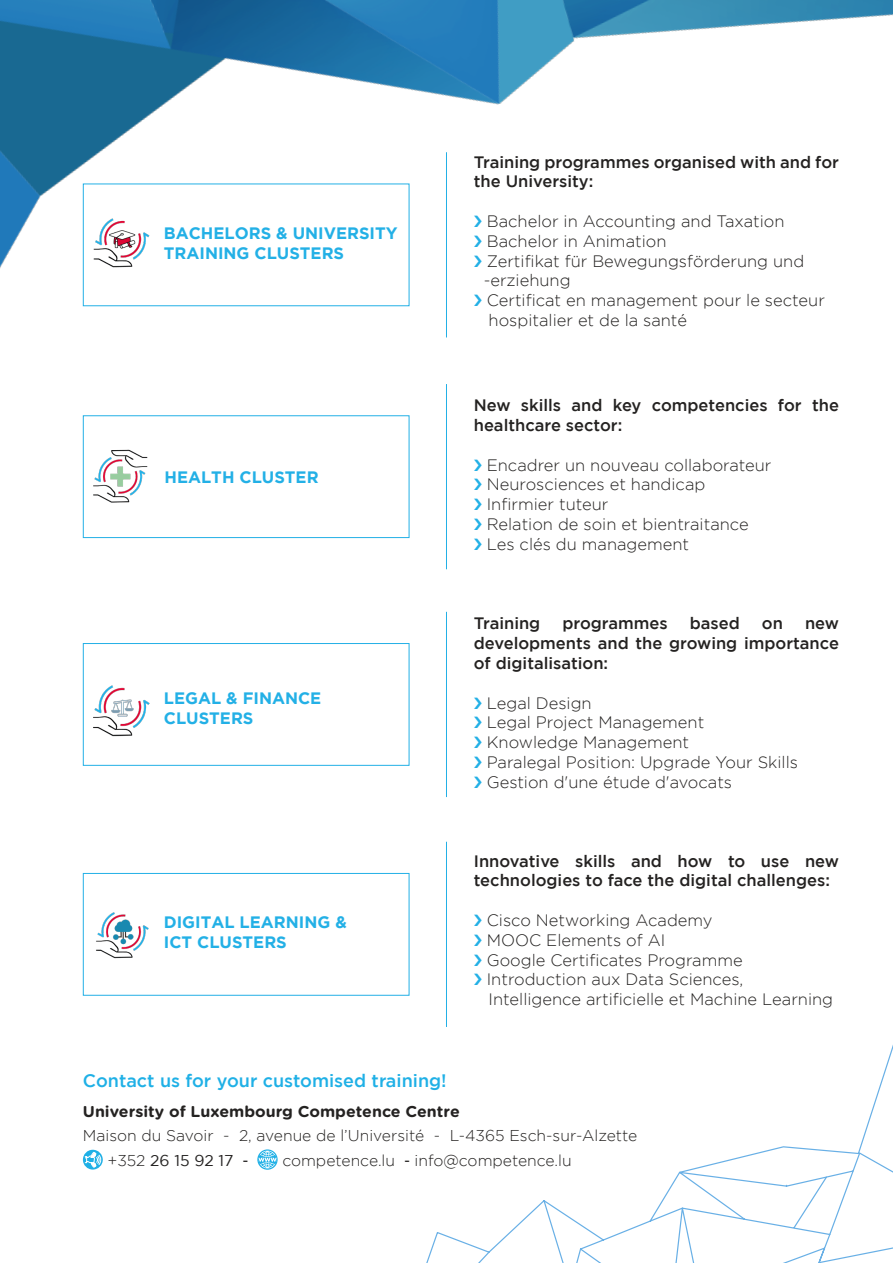
<style>
.page{position:relative;width:893px;height:1263px;background:#fff}
.page>*{position:absolute;margin:0;border:0;box-sizing:border-box;transform-origin:0 0}
.t1{font:500 18px "Gotham";color:#1fb0e6}
.t2{font:300 16.5px/19.8px "Gotham";color:#242221}
.t3{font:500 16.5px/19.8px "Gotham";color:#242221}
.t4{font:700 16.5px/19.8px "Gotham";color:#23b0e6}
.t5{font:300 15.6px "Gotham";color:#242221}
.t6{font:700 15.6px "Gotham Rounded";color:#242221}
.t7{font:15.6px "Gotham";color:#242221}
.s1{font-weight:300}
.s2{font-family:"Tahoma";font-size:14.85px}
.s3{font-family:"Tahoma";font-weight:400;font-size:14.85px}
</style>
<div class="page">
<img style="left:93px;top:685px;width:57px;height:52px">
<hr style="left:446px;top:384px;width:1px;height:185px;background:#23b0e6">
<img style="left:93px;top:449px;width:55px;height:54px">
<div style="left:83px;top:415px;width:326px;height:123px;border:1px solid #23b0e6"></div>
<hr style="left:446px;top:612px;width:1px;height:185px;background:#23b0e6">
<div style="left:83px;top:643px;width:326px;height:123px;border:1px solid #23b0e6"></div>
<img style="left:96px;top:912px;width:53px;height:47px">
<hr style="left:446px;top:842px;width:1px;height:185px;background:#23b0e6">
<div style="left:83px;top:873px;width:326px;height:123px;border:1px solid #23b0e6"></div>
<svg style="left:426px;top:1045px;width:467px;height:218px"></svg>
<svg style="left:83px;top:1150px;width:20px;height:19px"></svg>
<svg style="left:257px;top:1149px;width:21px;height:21px"></svg>
<svg style="left:258px;top:1151px;width:19px;height:17px"></svg>
<svg style="left:84px;top:1151px;width:17px;height:17px"></svg>
<img style="left:0;top:0;width:893px;height:338px">
<svg style="left:474px;top:215px;width:8px;height:12px"></svg>
<svg style="left:474px;top:235px;width:8px;height:12px"></svg>
<svg style="left:474px;top:255px;width:8px;height:12px"></svg>
<svg style="left:474px;top:295px;width:8px;height:11px"></svg>
<p class="t4" style="left:164px;top:223px;width:235px">BACHELORS &amp; UNIVERSITY</p>
<p class="t4" style="left:164px;top:243px;width:182px">TRAINING CLUSTERS</p>
<p class="t4" style="left:164px;top:467px;width:156px">HEALTH CLUSTER</p>
<p class="t4" style="left:164px;top:688px;width:159px">LEGAL &amp; FINANCE<br>CLUSTERS</p>
<p class="t4" style="left:164px;top:912px;width:185px">DIGITAL LEARNING &amp;</p>
<p class="t4" style="left:164px;top:932px;width:125px">ICT CLUSTERS</p>
<p class="t1" style="left:83px;top:1070px;width:365px">Contact us for your customised training!</p>
<p class="t3" style="left:474px;top:151px;width:367px">Training programmes organised with and for the University:</p>
<p class="t2" style="left:487px;top:211px;width:299px">Bachelor in Accounting and Taxation</p>
<p class="t2" style="left:487px;top:231px;width:181px">Bachelor in Animation</p>
<p class="t2" style="left:484px;top:251px;width:322px">Zertifikat für Bewegungsförderung und -erziehung</p>
<p class="t2" style="left:487px;top:290px;width:340px">Certificat en management pour le secteur hospitalier et de la santé</p>
<p class="t3" style="left:474px;top:395px;width:367px">New skills and key competencies for the healthcare sector:</p>
<p class="t2" style="left:487px;top:455px;width:286px">Encadrer un nouveau collaborateur</p>
<p class="t2" style="left:487px;top:474px;width:220px">Neurosciences et handicap</p>
<p class="t2" style="left:487px;top:494px;width:123px">Infirmier tuteur</p>
<p class="t2" style="left:487px;top:514px;width:263px">Relation de soin et bientraitance</p>
<p class="t2" style="left:487px;top:534px;width:204px">Les clés du management</p>
<p class="t3" style="left:474px;top:613px;width:68px">Training</p>
<p class="t3" style="left:562px;top:613px;width:107px">programmes</p>
<p class="t3" style="left:690px;top:613px;width:52px">based</p>
<p class="t3" style="left:762px;top:613px;width:23px">on</p>
<p class="t3" style="left:474px;top:613px;width:367px;text-align:justify;text-indent:331px">new developments and the growing importance of digitalisation:</p>
<p class="t2" style="left:487px;top:692px;width:106px">Legal Design</p>
<p class="t2" style="left:487px;top:712px;width:219px">Legal Project Management</p>
<p class="t2" style="left:487px;top:732px;width:204px">Knowledge Management</p>
<p class="t2" style="left:487px;top:752px;width:313px">Paralegal Position: Upgrade Your Skills</p>
<p class="t2" style="left:487px;top:772px;width:247px">Gestion d'une étude d'avocats</p>
<p class="t3" style="left:474px;top:850px;width:367px">Innovative skills and how to use new technologies to face the digital challenges:</p>
<p class="t2" style="left:487px;top:910px;width:227px">Cisco Networking Academy</p>
<p class="t2" style="left:487px;top:930px;width:180px">MOOC Elements of AI</p>
<p class="t2" style="left:487px;top:950px;width:257px">Google Certificates Programme</p>
<p class="t2" style="left:487px;top:969px;width:348px">Introduction aux Data Sciences,<br>Intelligence artificielle et Machine Learning</p>
<p class="t6" style="left:83px;top:1100px;width:378px">University of Luxembourg Competence Centre</p>
<p class="t5" style="left:83px;top:1127px;width:556px">Maison du Savoir - 2, avenue de l’Université - L-4365 Esch-sur-Alzette</p>
<p class="t7" style="left:107px;top:1152px;width:142px"><span class="s1">+352</span> 26 15 92 17 <span class="s2">-</span></p>
<p class="t5" style="left:282px;top:1152px;width:291px">competence.lu <span class="s3">-</span> info@competence.lu</p>
</div>
